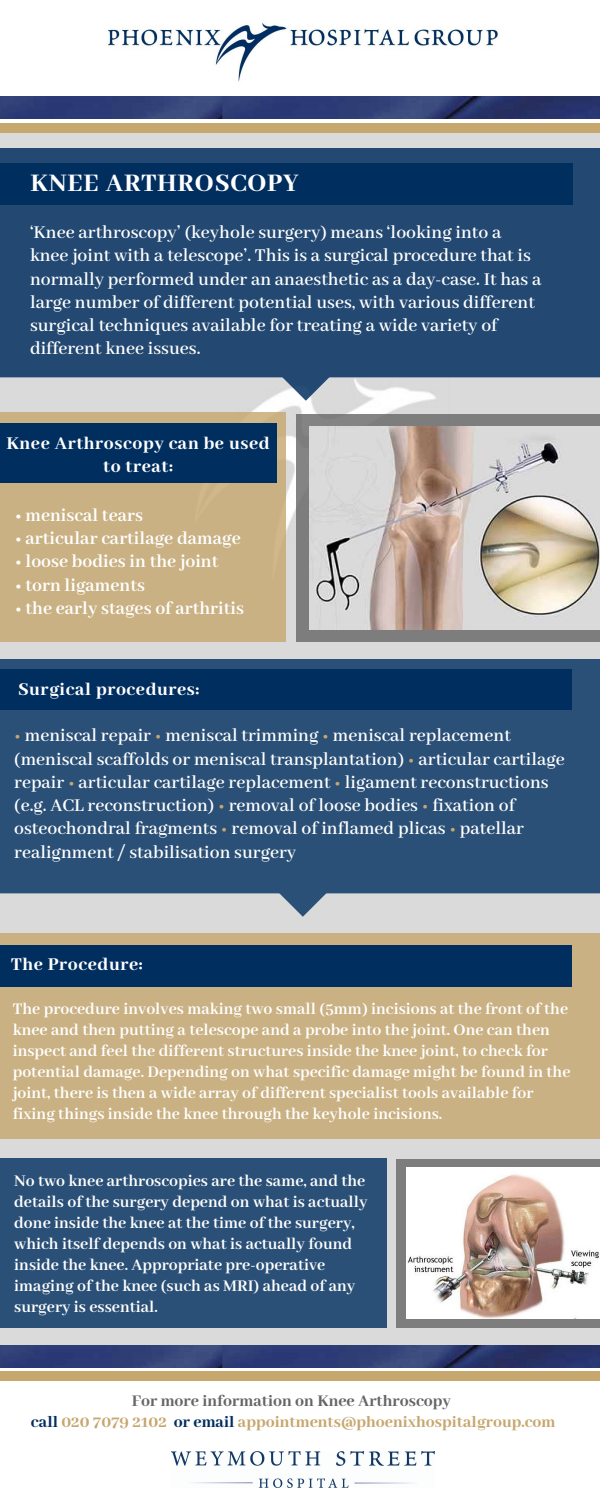
<style>
.page{position:relative;width:600px;height:1500px;background:#fff}
.page>*{position:absolute;margin:0;border:0;box-sizing:border-box;transform-origin:0 0}
.t1{font:800 27.5px "Abhaya Libre";letter-spacing:.03em;color:#fff}
.t2{font:600 19.7px/23.2px "Abhaya Libre";color:#fff}
.t3{font:700 19.7px "Abhaya Libre";color:#fff}
.t4{font:800 19.7px/23.2px "Abhaya Libre";letter-spacing:.03em;color:#fff;text-align:center}
.t5{font:700 17.7px/21px "Abhaya Libre";color:#fff}
.t6{font:800 17.7px/21px "Abhaya Libre";color:#c6a76e;text-align:center}
.s1{color:#c6a76e}
.s2{color:#666}
.s3{color:#002e5f}
</style>
<div class="page">
<div style="left:0;top:131px;width:600px;height:1217px;background:#dadada"></div>
<img style="left:182px;top:377px;width:268px;height:154px">
<div style="left:296px;top:414px;width:304px;height:227px;background:#7d7d7d"></div>
<img style="left:309px;top:426px;width:291px;height:203px">
<div style="left:0;top:412px;width:286px;height:230px;background:#cab183"></div>
<div style="left:0;top:151px;width:600px;height:226px;background:#234972"></div>
<svg style="left:281px;top:376px;width:50px;height:25px"></svg>
<hr style="left:0;top:148px;width:600px;height:3px;background:#002e5f">
<div style="left:0;top:164px;width:573px;height:41px;background:#002e5f"></div>
<div style="left:0;top:423px;width:277px;height:60px;background:#002e5f"></div>
<img style="left:108px;top:22px;width:390px;height:60px">
<div style="left:0;top:123px;width:38px;height:9px;background:#c6a76e"></div>
<div style="left:595px;top:123px;width:5px;height:9px;background:#c6a76e"></div>
<div style="left:36px;top:123px;width:379px;height:9px;background:#c6a76e"></div>
<div style="left:414px;top:123px;width:183px;height:9px;background:#c6a76e"></div>
<div style="left:0;top:934px;width:600px;height:205px;background:#cab183"></div>
<div style="left:0;top:945px;width:571px;height:41px;background:#002e5f"></div>
<div style="left:0;top:662px;width:600px;height:231px;background:#2b5077"></div>
<svg style="left:278px;top:892px;width:50px;height:25px"></svg>
<hr style="left:0;top:659px;width:600px;height:3px;background:#002e5f">
<div style="left:0;top:669px;width:571px;height:41px;background:#002e5f"></div>
<img style="left:0;top:96px;width:223px;height:22px">
<img style="left:223px;top:96px;width:377px;height:22px">
<img style="left:171px;top:1451px;width:263px;height:37px">
<div style="left:0;top:1372px;width:38px;height:9px;background:#c6a76e"></div>
<div style="left:595px;top:1372px;width:5px;height:9px;background:#c6a76e"></div>
<div style="left:36px;top:1372px;width:379px;height:9px;background:#c6a76e"></div>
<div style="left:414px;top:1372px;width:183px;height:9px;background:#c6a76e"></div>
<img style="left:0;top:1346px;width:223px;height:22px">
<img style="left:223px;top:1346px;width:377px;height:22px">
<svg style="left:397px;top:1159px;width:203px;height:168px;background:#878786"></svg>
<img style="left:406px;top:1168px;width:194px;height:150px">
<div style="left:0;top:1159px;width:386px;height:169px;background:#2b5077"></div>
<h1 class="t1" style="left:31px;top:168px;width:270px">KNEE ARTHROSCOPY</h1>
<p class="t2" style="left:30px;top:221px;width:513px">‘Knee arthroscopy’ (keyhole surgery) means ‘looking into a knee joint with a telescope’. This is a surgical procedure that is normally performed under an anaesthetic as a day-case. It has a large number of different potential uses, with various different surgical techniques available for treating a wide variety of different knee issues.</p>
<p class="t4" style="left:6px;top:432px;width:265px">Knee Arthroscopy can be used to treat:</p>
<p class="t3" style="left:15px;top:504px;width:129px">• meniscal tears</p>
<p class="t3" style="left:15px;top:527px;width:227px">• articular cartilage damage</p>
<p class="t3" style="left:15px;top:551px;width:205px">• loose bodies in the joint</p>
<p class="t3" style="left:15px;top:574px;width:132px">• torn ligaments</p>
<p class="t3" style="left:15px;top:597px;width:230px">• the early stages of arthritis</p>
<p class="t4" style="left:18px;top:678px;width:183px">Surgical procedures:</p>
<p class="t2" style="left:14px;top:725px;width:552px"><span class="s1">•</span> meniscal repair <span class="s1">•</span> meniscal trimming <span class="s1">•</span> meniscal replacement (meniscal scaffolds or meniscal transplantation) <span class="s1">•</span> articular cartilage repair <span class="s1">•</span> articular cartilage replacement <span class="s1">•</span> ligament reconstructions (e.g. ACL reconstruction) <span class="s1">•</span> removal of loose bodies <span class="s1">•</span> fixation of osteochondral fragments <span class="s1">•</span> removal of inflamed plicas <span class="s1">•</span> patellar realignment / stabilisation surgery</p>
<p class="t4" style="left:11px;top:953px;width:133px">The Procedure:</p>
<p class="t5" style="left:13px;top:999px;width:559px">The procedure involves making two small (5mm) incisions at the front of the knee and then putting a telescope and a probe into the joint. One can then inspect and feel the different structures inside the knee joint, to check for potential damage. Depending on what specific damage might be found in the joint, there is then a wide array of different specialist tools available for fixing things inside the knee through the keyhole incisions.</p>
<p class="t5" style="left:14px;top:1171px;width:355px">No two knee arthroscopies are the same, and the details of the surgery depend on what is actually done inside the knee at the time of the surgery, which itself depends on what is actually found inside the knee. Appropriate pre-operative imaging of the knee (such as MRI) ahead of any surgery is essential.</p>
<p class="t6" style="left:31px;top:1391px;width:526px"><span class="s2">For more information on Knee Arthroscopy<br></span><span class="s3">call</span> 020 7079 2102 <span class="s3">or email</span> appointments@phoenixhospitalgroup.com</p>
</div>
